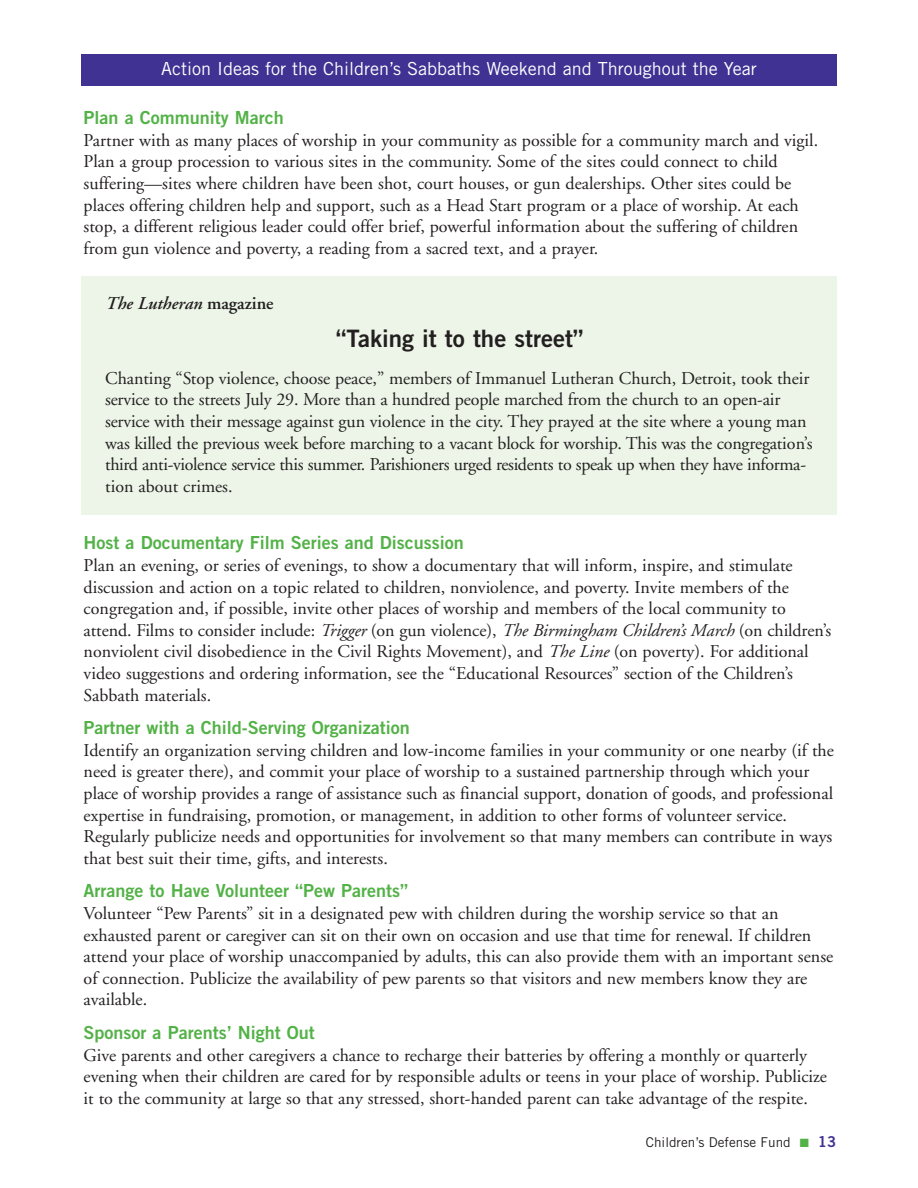
<style>
.page{position:relative;width:918px;height:1188px;background:#fff}
.page>*{position:absolute;margin:0;border:0;box-sizing:border-box;transform-origin:0 0}
.t1{font:24px "Trade Gothic Bold Two";color:#231f20}
.t2{font:18px/21.6px "Adobe Garamond";color:#231f20}
.t3{font:18px "Trade Gothic Bold Two";color:#53b247}
.t4{font:18px "Trade Gothic";color:#fff}
.t5{font:italic 600 18px "Adobe Garamond";color:#231f20}
.t6{font:13.5px "Trade Gothic";color:#231f20}
.s1{font-style:normal}
.s2{font-style:italic}
.s3{color:#53b247}
.s4{font-family:"Trade Gothic Bold Two";font-size:15px;color:#3f3293}
</style>
<div class="page">
<div style="left:81px;top:277px;width:756px;height:238px;background:#ecf5e8"></div>
<div style="left:81px;top:55px;width:756px;height:31px;background:#3f3293"></div>
<p class="t4" style="left:161px;top:62px;width:597px">Action Ideas for the Children’s Sabbaths Weekend and Throughout the Year</p>
<p class="t3" style="left:84px;top:111px;width:202px">Plan a Community March</p>
<p class="t2" style="left:84px;top:131px;width:736px">Partner with as many places of worship in your community as possible for a community march and vigil.<br>Plan a group procession to various sites in the community. Some of the sites could connect to child suffering—sites where children have been shot, court houses, or gun dealerships. Other sites could be places offering children help and support, such as a Head Start program or a place of worship. At each stop, a different religious leader could offer brief, powerful information about the suffering of children from gun violence and poverty, a reading from a sacred text, and a prayer.</p>
<p class="t5" style="left:105px;top:296px;width:170px">The Lutheran <span class="s1">magazine</span></p>
<h1 class="t1" style="left:336px;top:330px;width:249px">“Taking it to the street”</h1>
<p class="t2" style="left:105px;top:369px;width:709px">Chanting “Stop violence, choose peace,” members of Immanuel Lutheran Church, Detroit, took their service to the streets July 29. More than a hundred people marched from the church to an open-air service with their message against gun violence in the city. They prayed at the site where a young man was killed the previous week before marching to a vacant block for worship. This was the congregation’s third anti-violence service this summer. Parishioners urged residents to speak up when they have informa&shy;tion about crimes.</p>
<p class="t3" style="left:84px;top:536px;width:382px">Host a Documentary Film Series and Discussion</p>
<p class="t2" style="left:84px;top:556px;width:749px">Plan an evening, or series of evenings, to show a documentary that will inform, inspire, and stimulate discussion and action on a topic related to children, nonviolence, and poverty. Invite members of the congregation and, if possible, invite other places of worship and members of the local community to attend. Films to consider include: <span class="s2">Trigger</span> (on gun violence), <span class="s2">The Birmingham Children’s March</span> (on children’s nonviolent civil disobedience in the Civil Rights Movement), and <span class="s2">The Line</span> (on poverty). For additional video suggestions and ordering information, see the “Educational Resources” section of the Children’s Sabbath materials.</p>
<p class="t3" style="left:84px;top:721px;width:328px">Partner with a Child-Serving Organization</p>
<p class="t2" style="left:84px;top:741px;width:752px">Identify an organization serving children and low-income families in your community or one nearby (if the need is greater there), and commit your place of worship to a sustained partnership through which your place of worship provides a range of assistance such as financial support, donation of goods, and professional expertise in fundraising, promotion, or management, in addition to other forms of volunteer service.<br>Regularly publicize needs and opportunities for involvement so that many members can contribute in ways that best suit their time, gifts, and interests.</p>
<p class="t3" style="left:84px;top:884px;width:326px">Arrange to Have Volunteer “Pew Parents”</p>
<p class="t2" style="left:84px;top:904px;width:751px">Volunteer “Pew Parents” sit in a designated pew with children during the worship service so that an exhausted parent or caregiver can sit on their own on occasion and use that time for renewal. If children attend your place of worship unaccompanied by adults, this can also provide them with an important sense of connection. Publicize the availability of pew parents so that visitors and new members know they are available.</p>
<p class="t3" style="left:84px;top:1026px;width:233px">Sponsor a Parents’ Night Out</p>
<p class="t2" style="left:84px;top:1046px;width:745px">Give parents and other caregivers a chance to recharge their batteries by offering a monthly or quarterly evening when their children are cared for by responsible adults or teens in your place of worship. Publicize it to the community at large so that any stressed, short-handed parent can take advantage of the respite.</p>
<p class="t6" style="left:646px;top:1137px;width:192px">Children’s Defense Fund <span class="s3">■</span> <span class="s4">13</span></p>
</div>
